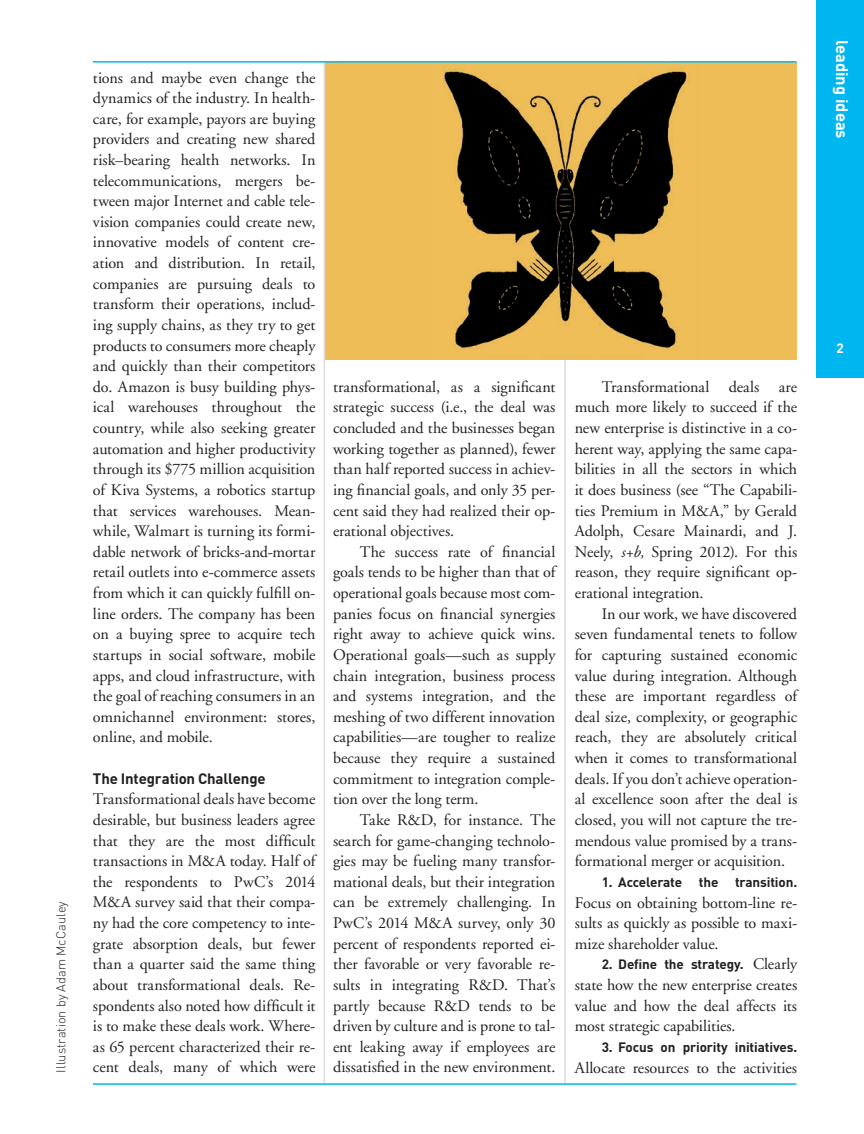
<style>
.page{position:relative;width:864px;height:1134px;background:#fff}
.page>*{position:absolute;margin:0;border:0;box-sizing:border-box;transform-origin:0 0}
.t1{font:700 16.5px "DIN";color:#fff}
.t2{font:16.2px/20.5px "Adobe Garamond";color:#231f20;text-align:justify}
.t3{font:700 15px "DIN";letter-spacing:-.01em;color:#231f20}
.t4{font:700 13.5px "DIN";letter-spacing:-.01em;color:#231f20}
.t5{font:700 13.5px "DIN";color:#fff}
.t6{font:300 12.75px "DIN";letter-spacing:.005em;color:#231f20}
.s1{font-style:italic}
.s2{font-family:"Adobe Garamond";font-weight:400;font-size:16.2px}
</style>
<div class="page">
<div style="left:817px;top:0;width:47px;height:378px;background:#00b6f0"></div>
<hr style="left:564px;top:62px;width:2px;height:1022px;background:#dcdddf">
<div style="left:324px;top:62px;width:473px;height:298px;background:#eebd58"></div>
<img style="left:444px;top:69px;width:246px;height:280px">
<hr style="left:324px;top:62px;width:1px;height:1021px;background:#dcdddf">
<hr style="left:93px;top:61px;width:704px;height:2px;background:#00b6f0">
<hr style="left:93px;top:1083px;width:704px;height:2px;background:#00b6f0">
<p class="t6" style="left:53px;top:1072px;width:173px;rotate:-90deg">Illustration by Adam McCauley</p>
<p class="t2" style="left:93px;top:68px;width:224px">tions and maybe even change the dynamics of the industry. In health&shy;care, for example, payors are buying providers and creating new shared risk–bearing health networks. In telecommunications, mergers be&shy;tween major Internet and cable tele&shy;vision companies could create new, innovative models of content cre&shy;ation and distribution. In retail, companies are pursuing deals to transform their operations, includ&shy;ing supply chains, as they try to get products to consumers more cheaply and quickly than their competitors do. Amazon is busy building phys&shy;ical warehouses throughout the country, while also seeking greater automation and higher productivity through its $775 million acquisition of Kiva Systems, a robotics startup that services warehouses. Mean&shy;while, Walmart is turning its formi&shy;dable network of bricks-and-mortar retail outlets into e-commerce assets from which it can quickly fulfill on&shy;line orders. The company has been on a buying spree to acquire tech startups in social software, mobile apps, and cloud infrastructure, with the goal of reaching consumers in an omnichannel environment: stores, online, and mobile.</p>
<p class="t3" style="left:93px;top:769px;width:174px">The Integration Challenge</p>
<p class="t2" style="left:93px;top:789px;width:224px">Transformational deals have become desirable, but business leaders agree that they are the most difficult transactions in M&amp;A today. Half of the respondents to PwC’s 2014<br>M&amp;A survey said that their compa&shy;ny had the core competency to inte&shy;grate absorption deals, but fewer than a quarter said the same thing about transformational deals. Re&shy;spondents also noted how difficult it is to make these deals work. Where&shy;as 65 percent characterized their re&shy;cent deals, many of which were</p>
<p class="t2" style="left:333px;top:377px;width:224px">transformational, as a significant strategic success (i.e., the deal was concluded and the businesses began working together as planned), fewer than half reported success in achiev&shy;ing financial goals, and only 35 per&shy;cent said they had realized their op&shy;erational objectives.</p>
<p class="t2" style="left:333px;top:542px;width:224px;text-indent:27px">The success rate of financial goals tends to be higher than that of operational goals because most com&shy;panies focus on financial synergies right away to achieve quick wins.<br>Operational goals—such as supply chain integration, business process and systems integration, and the meshing of two different innovation capabilities—are tougher to realize because they require a sustained commitment to integration comple&shy;tion over the long term.</p>
<p class="t2" style="left:333px;top:810px;width:224px;text-indent:27px">Take R&amp;D, for instance. The search for game-changing technolo&shy;gies may be fueling many transfor&shy;mational deals, but their integration can be extremely challenging. In PwC’s 2014 M&amp;A survey, only 30 percent of respondents reported ei&shy;ther favorable or very favorable re&shy;sults in integrating R&amp;D. That’s partly because R&amp;D tends to be driven by culture and is prone to tal&shy;ent leaking away if employees are dissatisfied in the new environment.</p>
<p class="t2" style="left:575px;top:377px;width:224px;text-indent:27px">Transformational deals are much more likely to succeed if the new enterprise is distinctive in a co&shy;herent way, applying the same capa&shy;bilities in all the sectors in which it does business (see “The Capabili&shy;ties Premium in M&amp;A,” by Gerald Adolph, Cesare Mainardi, and J.<br>Neely, <span class="s1">s+b,</span> Spring 2012). For this reason, they require significant op&shy;erational integration.</p>
<p class="t2" style="left:575px;top:604px;width:224px;text-indent:27px">In our work, we have discovered seven fundamental tenets to follow for capturing sustained economic value during integration. Although these are important regardless of deal size, complexity, or geographic reach, they are absolutely critical when it comes to transformational deals. If you don’t achieve operation&shy;al excellence soon after the deal is closed, you will not capture the tre&shy;mendous value promised by a trans&shy;formational merger or acquisition.</p>
<p class="t4" style="left:602px;top:873px;width:197px">1. Accelerate the transition.</p>
<p class="t2" style="left:575px;top:893px;width:224px">Focus on obtaining bottom-line re&shy;sults as quickly as possible to maxi&shy;mize shareholder value.</p>
<p class="t4" style="left:602px;top:956px;width:197px">2. Define the strategy. <span class="s2">Clearly</span></p>
<p class="t2" style="left:575px;top:975px;width:224px">state how the new enterprise creates value and how the deal affects its most strategic capabilities.</p>
<p class="t4" style="left:602px;top:1038px;width:197px">3. Focus on priority initiatives.</p>
<p class="t2" style="left:575px;top:1058px;width:224px">Allocate resources to the activities</p>
<p class="t1" style="left:853px;top:40px;width:100px;rotate:90deg">leading ideas</p>
<p class="t5" style="left:836px;top:339px;width:9px">2</p>
</div>
